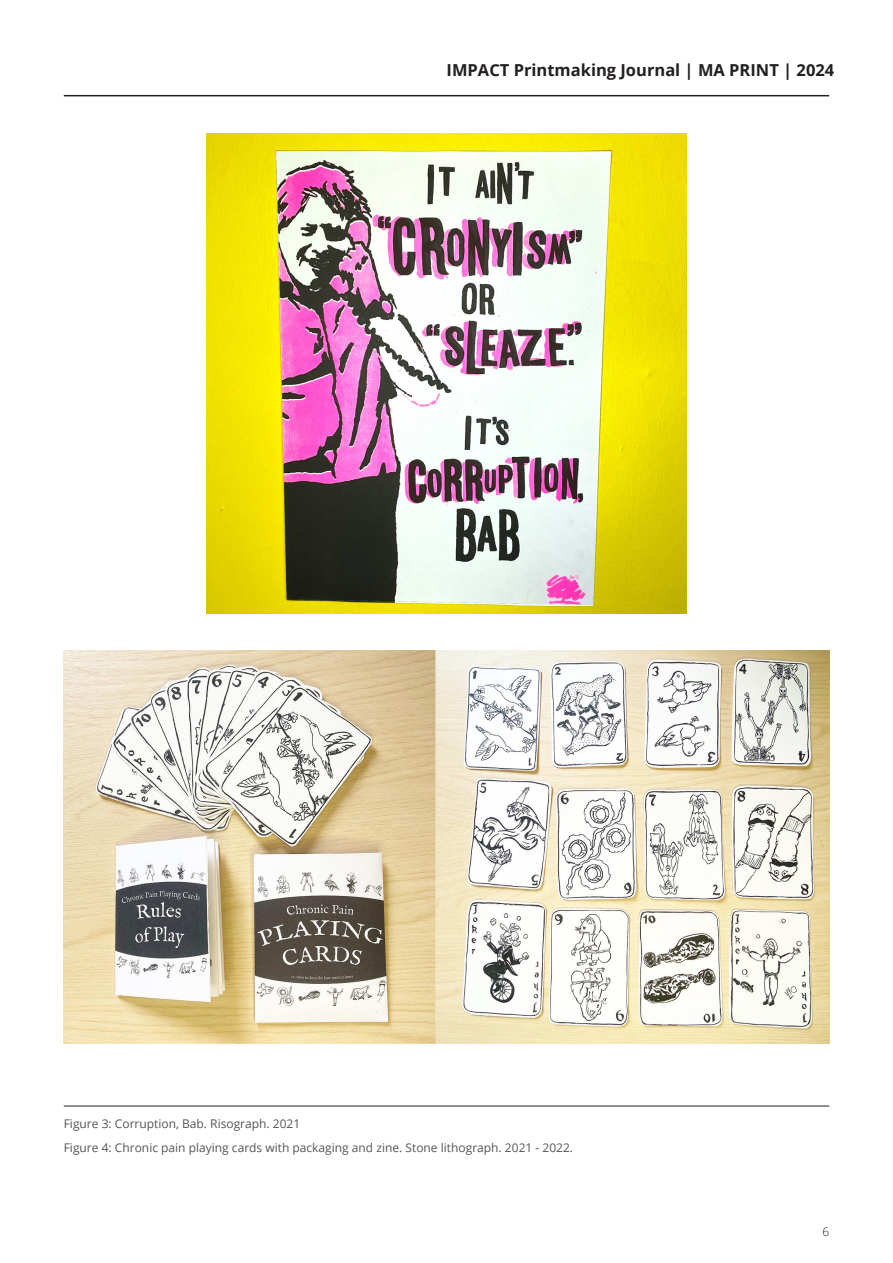
<style>
.page{position:relative;width:893px;height:1263px;background:#fff}
.page>*{position:absolute;margin:0;border:0;box-sizing:border-box;transform-origin:0 0}
.t1{font:700 16.5px "Open Sans";color:#231f20}
.t2{font:12px "Open Sans";color:#54555a}
.t3{font:300 12px "Open Sans";color:#231f20}
.s1{font-style:inherit}
</style>
<div class="page">
<hr style="left:64px;top:95px;width:765px;height:1px;background:#231f20">
<hr style="left:64px;top:1106px;width:765px;height:1px;background:#231f20">
<img style="left:206px;top:133px;width:481px;height:481px">
<img style="left:64px;top:650px;width:765px;height:394px">
<h1 class="t1" style="left:447px;top:59px;width:389px">IMPACT Printmaking Journal | <span class="s1">MA PRINT</span> | 202<span class="s1">4</span></h1>
<p class="t2" style="left:64px;top:1115px;width:238px">Figure 3: Corruption, Bab. Risograph. 2021</p>
<p class="t2" style="left:64px;top:1139px;width:511px">Figure 4: Chronic pain playing cards with packaging and zine. Stone lithograph. 2021 - 2022.</p>
<p class="t3" style="left:822px;top:1223px;width:8px">6</p>
</div>
